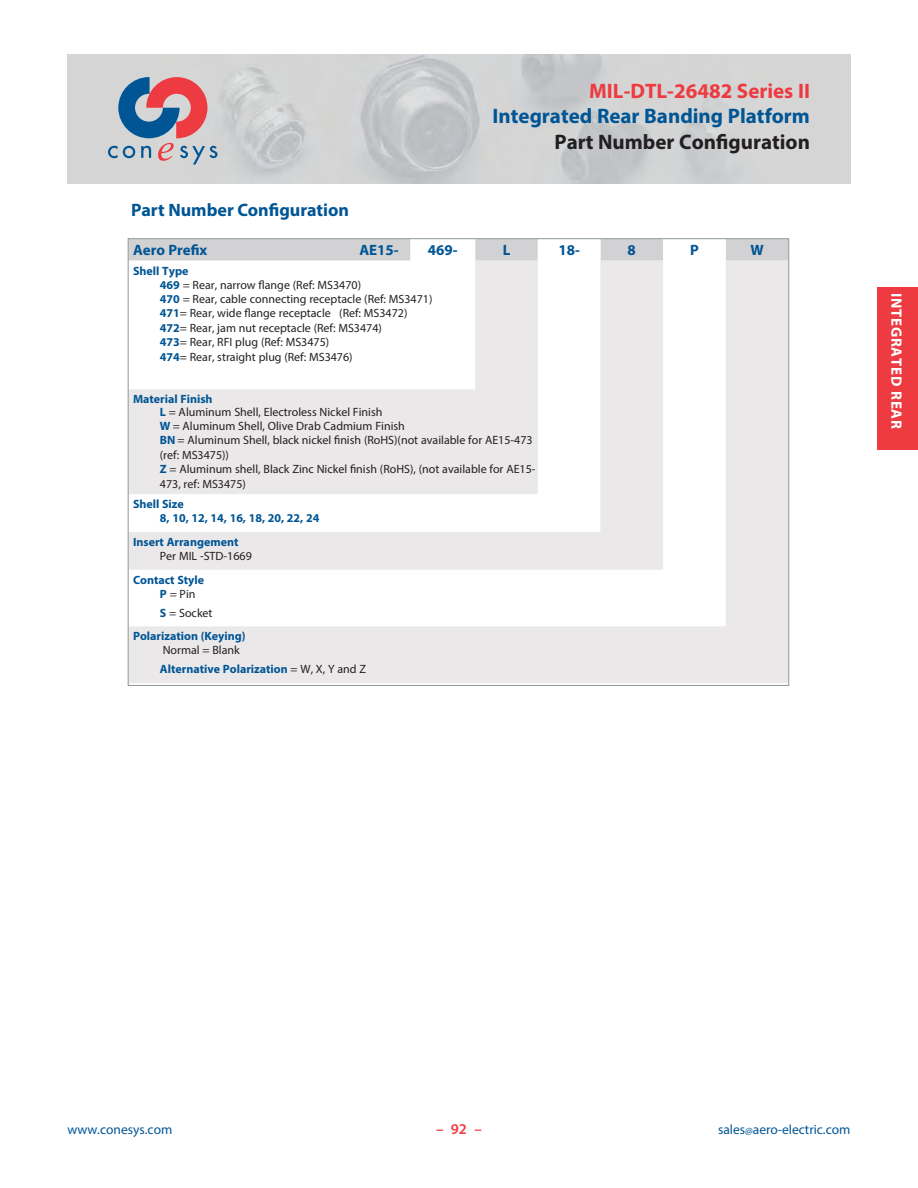
<style>
.page{position:relative;width:918px;height:1188px;background:#fff}
.page>*{position:absolute;margin:0;border:0;box-sizing:border-box;transform-origin:0 0}
.t1{font:700 21px "Myriad Pro";color:#005595}
.t2{font:700 21px "Myriad Pro";color:#231f20}
.t3{font:700 21px "Myriad Pro";color:#ee3a41}
.Table_Std_Titles{font:700 18px "Myriad Pro";color:#005595}
._8_pt_data_head{font:700 15px "Myriad Pro";color:#005595}
.t4{font:700 15px "Myriad Pro";letter-spacing:.05em;color:#fff}
.t5{font:600 15px "Myriad Pro";color:#ee3a41}
.t6{font:13.5px "Myriad Pro";color:#005595}
.fl_l__data{font:12px/14.4px "Myriad Pro";color:#231f20}
.fl_l__data-2{font:700 12px "Myriad Pro";color:#005595}
.s1{font-weight:700;color:#005595}
.s2{font-weight:400;color:#231f20}
.s3{font-size:10.5px}
</style>
<div class="page">
<img style="left:68px;top:54px;width:782px;height:130px">
<svg style="left:108px;top:77px;width:109px;height:87px;background:#aa9aa9"></svg>
<div style="left:878px;top:287px;width:40px;height:162px;background:#ee3a41"></div>
<svg style="left:726px;top:240px;width:61px;height:21px"></svg>
<svg style="left:130px;top:240px;width:533px;height:21px;fill:#d2d1d4"></svg>
<svg style="left:130px;top:261px;width:657px;height:422px;fill:#eae8e9"></svg>
<p class="Table_Std_Titles" style="left:131px;top:198px;width:219px">Part Number Configuration</p>
<p class="t3" style="left:589px;top:78px;width:222px">MIL-DTL-26482 Series II</p>
<p class="t1" style="left:493px;top:103px;width:319px">Integrated Rear Banding Platform</p>
<p class="t2" style="left:555px;top:128px;width:257px">Part Number Configuration</p>
<p class="_8_pt_data_head" style="left:133px;top:241px;width:76px">Aero Prefix</p>
<p class="_8_pt_data_head" style="left:359px;top:241px;width:41px">AE15-</p>
<p class="_8_pt_data_head" style="left:428px;top:241px;width:31px">469-</p>
<p class="_8_pt_data_head" style="left:503px;top:241px;width:9px">L</p>
<p class="_8_pt_data_head" style="left:558px;top:241px;width:23px">18-</p>
<p class="_8_pt_data_head" style="left:628px;top:241px;width:10px">8</p>
<p class="_8_pt_data_head" style="left:690px;top:241px;width:10px">P</p>
<p class="_8_pt_data_head" style="left:750px;top:241px;width:15px">W</p>
<p class="fl_l__data-2" style="left:133px;top:263px;width:57px">Shell Type</p>
<p class="fl_l__data" style="left:160px;top:277px;width:203px"><span class="s1">469</span> = Rear, narrow flange (Ref: MS3470)</p>
<p class="fl_l__data" style="left:160px;top:292px;width:274px"><span class="s1">470</span> = Rear, cable connecting receptacle (Ref: MS3471)</p>
<p class="fl_l__data" style="left:160px;top:306px;width:249px"><span class="s1">471</span>= Rear, wide flange receptacle (Ref: MS3472)</p>
<p class="fl_l__data" style="left:160px;top:320px;width:224px"><span class="s1">472</span>= Rear, jam nut receptacle (Ref: MS3474)</p>
<p class="fl_l__data" style="left:160px;top:335px;width:171px"><span class="s1">473</span>= Rear, RFI plug (Ref: MS3475)</p>
<p class="fl_l__data" style="left:160px;top:349px;width:194px"><span class="s1">474</span>= Rear, straight plug (Ref: MS3476)</p>
<p class="fl_l__data-2" style="left:133px;top:391px;width:81px">Material Finish</p>
<p class="fl_l__data" style="left:160px;top:404px;width:224px"><span class="s1">L</span> = Aluminum Shell, Electroless Nickel Finish</p>
<p class="fl_l__data" style="left:160px;top:419px;width:247px"><span class="s1">W</span> = Aluminum Shell, Olive Drab Cadmium Finish</p>
<p class="fl_l__data" style="left:160px;top:433px;width:374px"><span class="s1">BN</span> = Aluminum Shell, black nickel finish (RoHS)(not available for AE15-473 (ref: MS3475))</p>
<p class="fl_l__data" style="left:160px;top:462px;width:377px"><span class="s1">Z</span> = Aluminum shell, Black Zinc Nickel finish (RoHS), (not available for AE15-<br>473, ref: MS3475)</p>
<p class="fl_l__data-2" style="left:133px;top:496px;width:52px">Shell Size</p>
<p class="fl_l__data-2" style="left:160px;top:510px;width:161px">8, 10, 12, 14, 16, 18, 20, 22, 24</p>
<p class="fl_l__data-2" style="left:133px;top:534px;width:107px">Insert Arrangement</p>
<p class="fl_l__data" style="left:160px;top:548px;width:93px">Per MIL -STD-1669</p>
<p class="fl_l__data-2" style="left:133px;top:572px;width:73px">Contact Style</p>
<p class="fl_l__data" style="left:160px;top:586px;width:37px"><span class="s1">P</span> = Pin</p>
<p class="fl_l__data" style="left:160px;top:605px;width:54px"><span class="s1">S</span> = Socket</p>
<p class="fl_l__data-2" style="left:133px;top:628px;width:114px">Polarization (Keying)</p>
<p class="fl_l__data" style="left:163px;top:643px;width:79px">Normal = Blank</p>
<p class="fl_l__data-2" style="left:160px;top:661px;width:208px">Alternative Polarization <span class="s2">= W, X, Y and Z</span></p>
<p class="t4" style="left:906px;top:293px;width:137px;rotate:90deg">INTEGRATED REAR</p>
<p class="t5" style="left:451px;top:1119px;width:18px">92</p>
<p class="t6" style="left:718px;top:1121px;width:134px">sales<span class="s3">@</span>aero-electric.com</p>
<p class="t6" style="left:68px;top:1121px;width:106px">www.conesys.com</p>
<p class="t5" style="left:436px;top:1119px;width:47px">– –</p>
</div>
